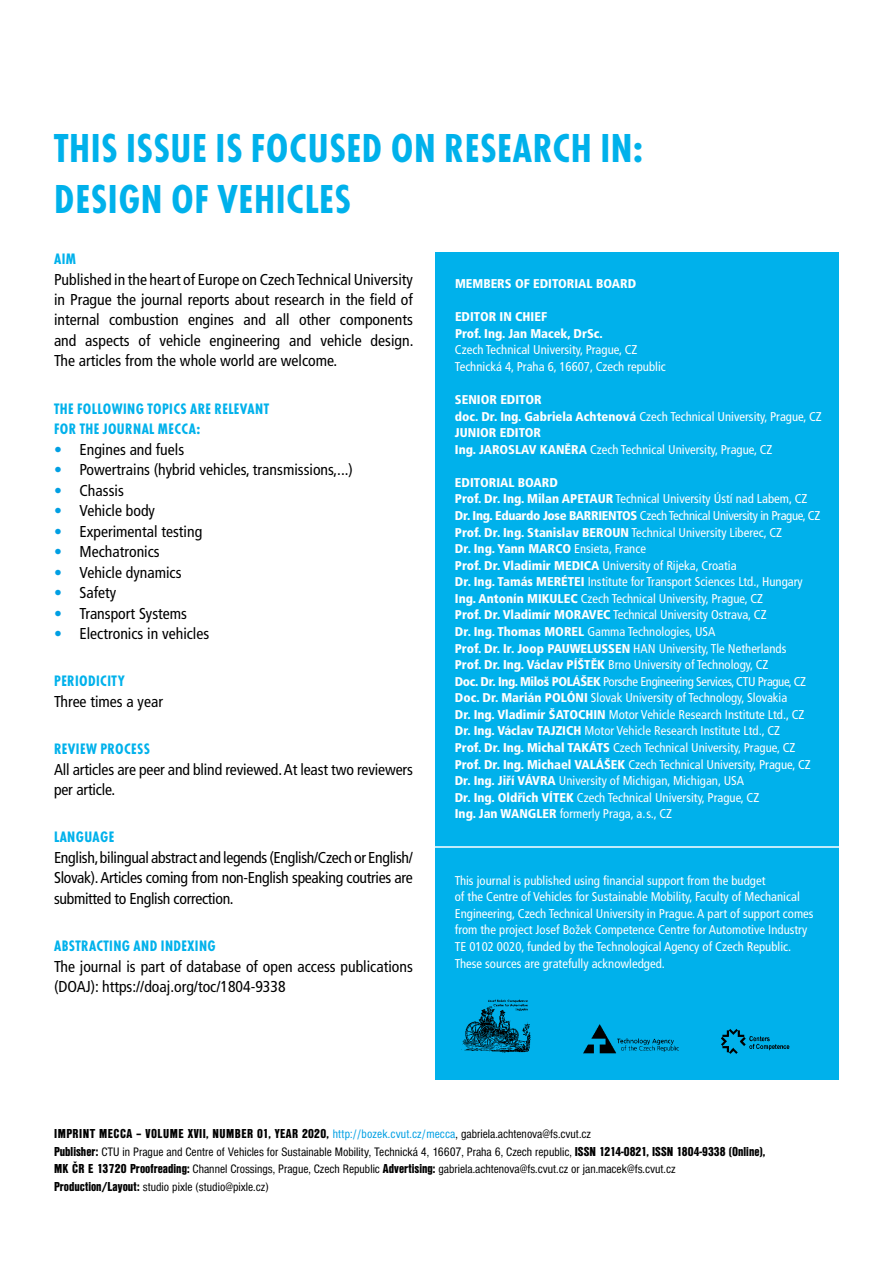
<style>
.page{position:relative;width:893px;height:1263px;background:#fff}
.page>*{position:absolute;margin:0;border:0;box-sizing:border-box;transform-origin:0 0}
.t1{font:700 condensed 42px/50.4px "Futura TOT";letter-spacing:.015em;color:#00b1eb}
.t2{font:condensed 15.75px/20.4px "Frutiger CE";color:#000;text-align:justify}
.t3{font:700 condensed 15.75px/20.5px "Futura TOT";letter-spacing:.025em;color:#00b1eb}
.t4{font:13.5px "Nimbus Sans DOT Blac Cond";letter-spacing:.035em;color:#000}
.t5{font:condensed 12.75px/16.5px "Frutiger CE";color:#fff}
.t6{font:condensed 12.75px/17.5px "Nimbus Sans DOT";color:#000}
.t7{font:900 condensed 12.75px/16.6px "Frutiger CE";color:#fff}
.s1{color:#009fe3}
.s2{font-weight:400}
.s3{font-weight:900}
.s4{font-family:"Nimbus Sans DOT";font-stretch:condensed;font-size:12.75px;color:#009fe3}
.s5{font-family:"Nimbus Sans DOT";font-stretch:condensed;font-size:12.75px}
.s6{font-family:"Nimbus Sans DOT Blac Cond";font-stretch:normal;font-size:13.5px}
</style>
<div class="page">
<div style="left:434px;top:253px;width:405px;height:827px;background:#00b1eb"></div>
<img style="left:722px;top:1029px;width:68px;height:25px">
<img style="left:583px;top:1024px;width:95px;height:30px">
<img style="left:461px;top:999px;width:70px;height:54px">
<hr style="left:426px;top:846px;width:421px;height:2px;background:#fff">
<h1 class="t1" style="left:54px;top:123px;width:591px">THIS ISSUE IS FOCUSED ON RESEARCH IN:<br>DESIGN OF VEHICLES</h1>
<p class="t3" style="left:54px;top:249px;width:23px">AIM</p>
<p class="t2" style="left:54px;top:269px;width:361px">Published in the heart of Europe on Czech Technical University in Prague the journal reports about research in the field of internal combustion engines and all other components and aspects of vehicle engineering and vehicle design.<br>The articles from the whole world are welcome.</p>
<p class="t3" style="left:54px;top:398px;width:216px">THE FOLLOWING TOPICS ARE RELEVANT<br>FOR THE JOURNAL MECCA:</p>
<p class="t2" style="left:54px;top:439px;width:132px"><span class="s1">•</span> Engines and fuels</p>
<p class="t2" style="left:54px;top:460px;width:300px"><span class="s1">•</span> Powertrains (hybrid vehicles, transmissions,...)</p>
<p class="t2" style="left:54px;top:480px;width:71px"><span class="s1">•</span> Chassis</p>
<p class="t2" style="left:54px;top:501px;width:103px"><span class="s1">•</span> Vehicle body</p>
<p class="t2" style="left:54px;top:521px;width:150px"><span class="s1">•</span> Experimental testing</p>
<p class="t2" style="left:54px;top:542px;width:107px"><span class="s1">•</span> Mechatronics</p>
<p class="t2" style="left:54px;top:562px;width:129px"><span class="s1">•</span> Vehicle dynamics</p>
<p class="t2" style="left:54px;top:583px;width:64px"><span class="s1">•</span> Safety</p>
<p class="t2" style="left:54px;top:603px;width:135px"><span class="s1">•</span> Transport Systems</p>
<p class="t2" style="left:54px;top:623px;width:157px"><span class="s1">•</span> Electronics in vehicles</p>
<p class="t3" style="left:54px;top:671px;width:72px">PERIODICITY</p>
<p class="t2" style="left:54px;top:691px;width:110px">Three times a year</p>
<p class="t3" style="left:54px;top:739px;width:97px">REVIEW PROCESS</p>
<p class="t2" style="left:54px;top:759px;width:360px">All articles are peer and blind reviewed. At least two reviewers per article.</p>
<p class="t3" style="left:54px;top:827px;width:62px">LANGUAGE</p>
<p class="t2" style="left:54px;top:847px;width:360px">English, bilingual abstract and legends (English/Czech or English/ Slovak). Articles coming from non‑English speaking coutries are submitted to English correction.</p>
<p class="t3" style="left:54px;top:936px;width:163px">ABSTRACTING AND INDEXING</p>
<p class="t2" style="left:54px;top:956px;width:360px">The journal is part of database of open access publications (DOAJ): https://doaj.org/toc/1804‑9338</p>
<p class="t7" style="left:455px;top:275px;width:183px">MEMBERS OF EDITORIAL BOARD</p>
<p class="t7" style="left:455px;top:308px;width:149px">EDITOR IN CHIEF<br>Prof. Ing. Jan Macek, DrSc.</p>
<p class="t5" style="left:455px;top:342px;width:212px">Czech Technical University, Prague, CZ<br>Technická 4, Praha 6, 16607, Czech republic</p>
<p class="t7" style="left:455px;top:391px;width:368px">SENIOR EDITOR<br>doc. Dr. Ing. Gabriela Achtenová <span class="s2">Czech Technical University, Prague, CZ </span>JUNIOR EDITOR<br>Ing. JAROSLAV KANĚRA <span class="s2">Czech Technical University, Prague, CZ</span></p>
<p class="t5" style="left:455px;top:474px;width:367px"><span class="s3">EDITORIAL BOARD<br>Prof. Dr. Ing. Milan APETAUR</span> Technical University Ústí nad Labem, CZ <span class="s3">Dr. Ing. Eduardo Jose BARRIENTOS</span> Czech Technical University in Prague, CZ <span class="s3">Prof. Dr. Ing. Stanislav BEROUN</span> Technical University Liberec, CZ<br><span class="s3">Dr. Ing. Yann MARCO</span> Ensieta, France<br><span class="s3">Prof. Dr. Vladimir MEDICA</span> University of Rijeka, Croatia<br><span class="s3">Dr. Ing. Tamás MERÉTEI</span> Institute for Transport Sciences Ltd., Hungary <span class="s3">Ing. Antonín MIKULEC</span> Czech Technical University, Prague, CZ<br><span class="s3">Prof. Dr. Vladimír MORAVEC</span> Technical University Ostrava, CZ<br><span class="s3">Dr. Ing. Thomas MOREL</span> Gamma Technologies, USA<br><span class="s3">Prof. Dr. Ir. Joop PAUWELUSSEN</span> HAN University, Tle Netherlands<br><span class="s3">Prof. Dr. Ing. Václav PÍŠTĚK</span> Brno University of Technology, CZ<br><span class="s3">Doc. Dr. Ing. Miloš POLÁŠEK</span> Porsche Engineering Services, CTU Prague, CZ <span class="s3">Doc. Dr. Marián POLÓNI</span> Slovak University of Technology, Slovakia<br><span class="s3">Dr. Ing. Vladimír ŠATOCHIN</span> Motor Vehicle Research Institute Ltd., CZ <span class="s3">Dr. Ing. Václav TAJZICH</span> Motor Vehicle Research Institute Ltd., CZ<br><span class="s3">Prof. Dr. Ing. Michal TAKÁTS</span> Czech Technical University, Prague, CZ <span class="s3">Prof. Dr. Ing. Michael VALÁŠEK</span> Czech Technical University, Prague, CZ <span class="s3">Dr. Ing. Jiří VÁVRA</span> University of Michigan, Michigan, USA<br><span class="s3">Dr. Ing. Oldřich VÍTEK</span> Czech Technical University, Prague, CZ<br><span class="s3">Ing. Jan WANGLER</span> formerly Praga, a.s., CZ</p>
<p class="t5" style="left:455px;top:872px;width:360px">This journal is published using financial support from the budget<br>of the Centre of Vehicles for Sustainable Mobility, Faculty of Mechanical Engineering, Czech Technical University in Prague. A part of support comes from the project Josef Božek Competence Centre for Automotive Industry TE 0102 0020, funded by the Technological Agency of Czech Republic.<br>These sources are gratefully acknowledged.</p>
<p class="t4" style="left:54px;top:1126px;width:538px">IMPRINT MECCA – VOLUME XVII, NUMBER 01, YEAR 2020, <span class="s4">http://bozek.cvut.cz/mecca</span><span class="s5">, gabriela.achtenova@fs.cvut.cz</span></p>
<p class="t6" style="left:54px;top:1143px;width:713px"><span class="s6">Publisher:</span> CTU in Prague and Centre of Vehicles for Sustainable Mobility, Technická 4, 16607, Praha 6, Czech republic, <span class="s6">ISSN 1214‑0821, ISSN 1804‑9338 (Online),<br>MK ČR E 13720 Proofreading:</span> Channel Crossings, Prague, Czech Republic <span class="s6">Advertising:</span> gabriela.achtenova@fs.cvut.cz or jan.macek@fs.cvut.cz<br><span class="s6">Production/Layout:</span> studio pixle (studio@pixle.cz)</p>
</div>
